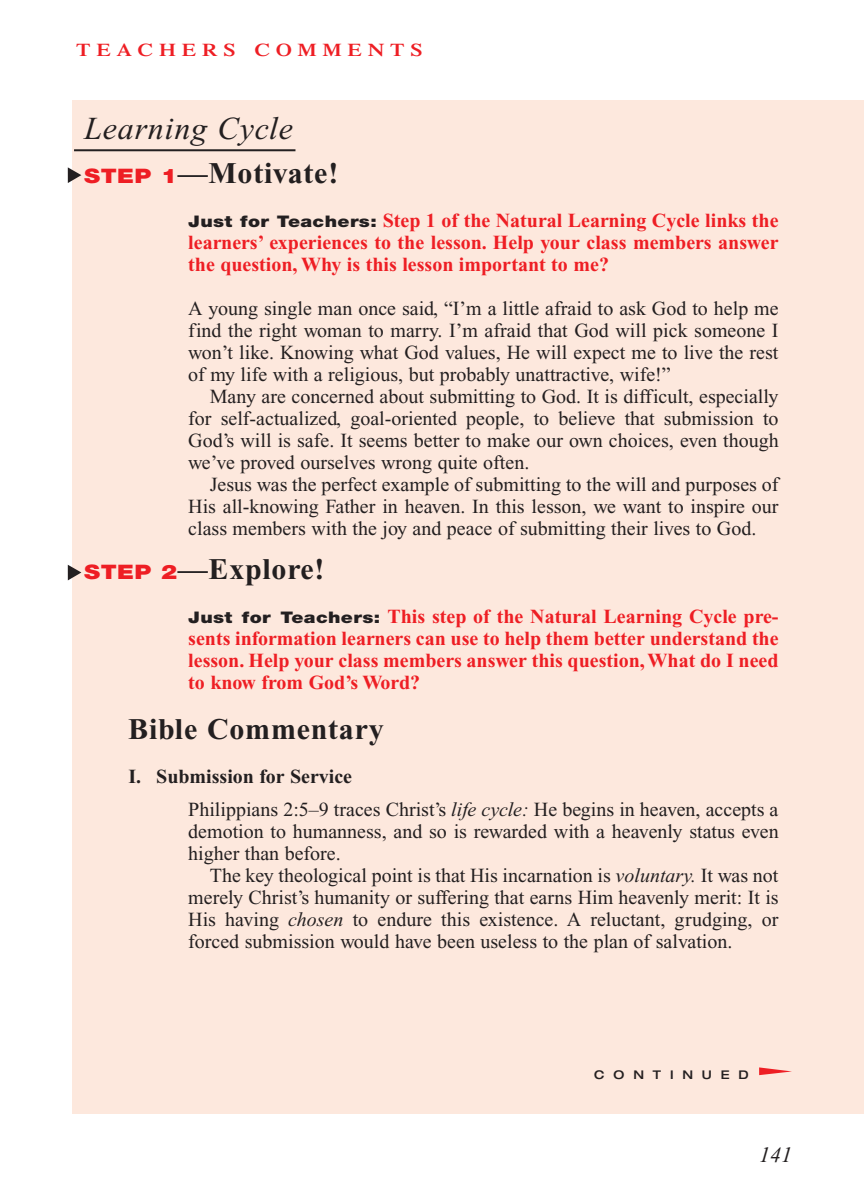
<style>
.page{position:relative;width:864px;height:1188px;background:#fff}
.page>*{position:absolute;margin:0;border:0;box-sizing:border-box;transform-origin:0 0}
.t1{font:italic 32px "Times New Roman";letter-spacing:.025em;color:#231f20}
.t2{font:700 30px "Times New Roman";letter-spacing:.025em;color:#231f20}
.t3{font:italic 22px "Times New Roman";color:#231f20}
.t4{font:20px/22px "Times New Roman";color:#231f20;text-align:justify}
.t5{font:700 20px/22px "Times New Roman";color:#ee1e24;text-align:justify}
.t6{font:600 18px "Times";letter-spacing:.265em;color:#ee1e24;scale:1.2 1}
.t7{font:500 expanded 12px "Helvetica Neue";letter-spacing:.74em;color:#231f20}
.s1{font-family:"Helvetica Neue";font-weight:900;font-size:20px;color:#ee1e24}
.s2{font-family:"Helvetica Neue";font-weight:900;font-size:16px;color:#231f20}
.s3{font-weight:700}
.s4{font-style:italic}
</style>
<div class="page">
<div style="left:73px;top:100px;width:791px;height:1013px;background:#fde8dd"></div>
<svg style="left:759px;top:1067px;width:33px;height:8px"></svg>
<hr style="left:74px;top:149px;width:221px;height:2px;background:#231f20">
<svg style="left:68px;top:167px;width:13px;height:16px"></svg>
<svg style="left:68px;top:565px;width:13px;height:15px"></svg>
<p class="t6" style="left:76px;top:44px;width:290px">TEACHERS COMMENTS</p>
<h1 class="t1" style="left:84px;top:117px;width:210px">Learning Cycle</h1>
<h2 class="t2" style="left:84px;top:163px;width:256px"><span class="s1">STEP 1</span>—Motivate!</h2>
<p class="t5" style="left:188px;top:211px;width:592px"><span class="s2">Just for Teachers:</span> Step 1 of the Natural Learning Cycle links the learners’ experiences to the lesson. Help your class members answer the question, Why is this lesson important to me?</p>
<p class="t4" style="left:188px;top:299px;width:592px">A young single man once said, “I’m a little afraid to ask God to help me find the right woman to marry. I’m afraid that God will pick someone I won’t like. Knowing what God values, He will expect me to live the rest of my life with a religious, but probably unattractive, wife!”</p>
<p class="t4" style="left:188px;top:387px;width:592px;text-indent:22px">Many are concerned about submitting to God. It is difficult, especially for self-actualized, goal-oriented people, to believe that submission to God’s will is safe. It seems better to make our own choices, even though we’ve proved ourselves wrong quite often.</p>
<p class="t4" style="left:188px;top:475px;width:592px;text-indent:22px">Jesus was the perfect example of submitting to the will and purposes of His all-knowing Father in heaven. In this lesson, we want to inspire our class members with the joy and peace of submitting their lives to God.</p>
<h2 class="t2" style="left:84px;top:559px;width:242px"><span class="s1">STEP 2</span>—Explore!</h2>
<p class="t5" style="left:188px;top:607px;width:592px"><span class="s2">Just for Teachers:</span> This step of the Natural Learning Cycle pre&shy;sents information learners can use to help them better understand the lesson. Help your class members answer this question, What do I need to know from God’s Word?</p>
<h2 class="t2" style="left:128px;top:719px;width:257px">Bible Commentary</h2>
<p class="t4" style="left:188px;top:761px;width:592px;line-height:33.6px;text-indent:-60px"><span class="s3">I. Submission for Service<br></span>Philippians 2:5–9 traces Christ’s <span class="s4">life cycle:</span> He begins in heaven, accepts a</p>
<p class="t4" style="left:188px;top:823px;width:592px">demotion to humanness, and so is rewarded with a heavenly status even higher than before.</p>
<p class="t4" style="left:188px;top:867px;width:592px;text-indent:22px">The key theological point is that His incarnation is <span class="s4">voluntary.</span> It was not merely Christ’s humanity or suffering that earns Him heavenly merit: It is His having <span class="s4">chosen</span> to endure this existence. A reluctant, grudging, or forced submission would have been useless to the plan of salvation.</p>
<p class="t7" style="left:594px;top:1070px;width:156px">CONTINUED</p>
<p class="t3" style="left:759px;top:1146px;width:34px">141</p>
</div>
